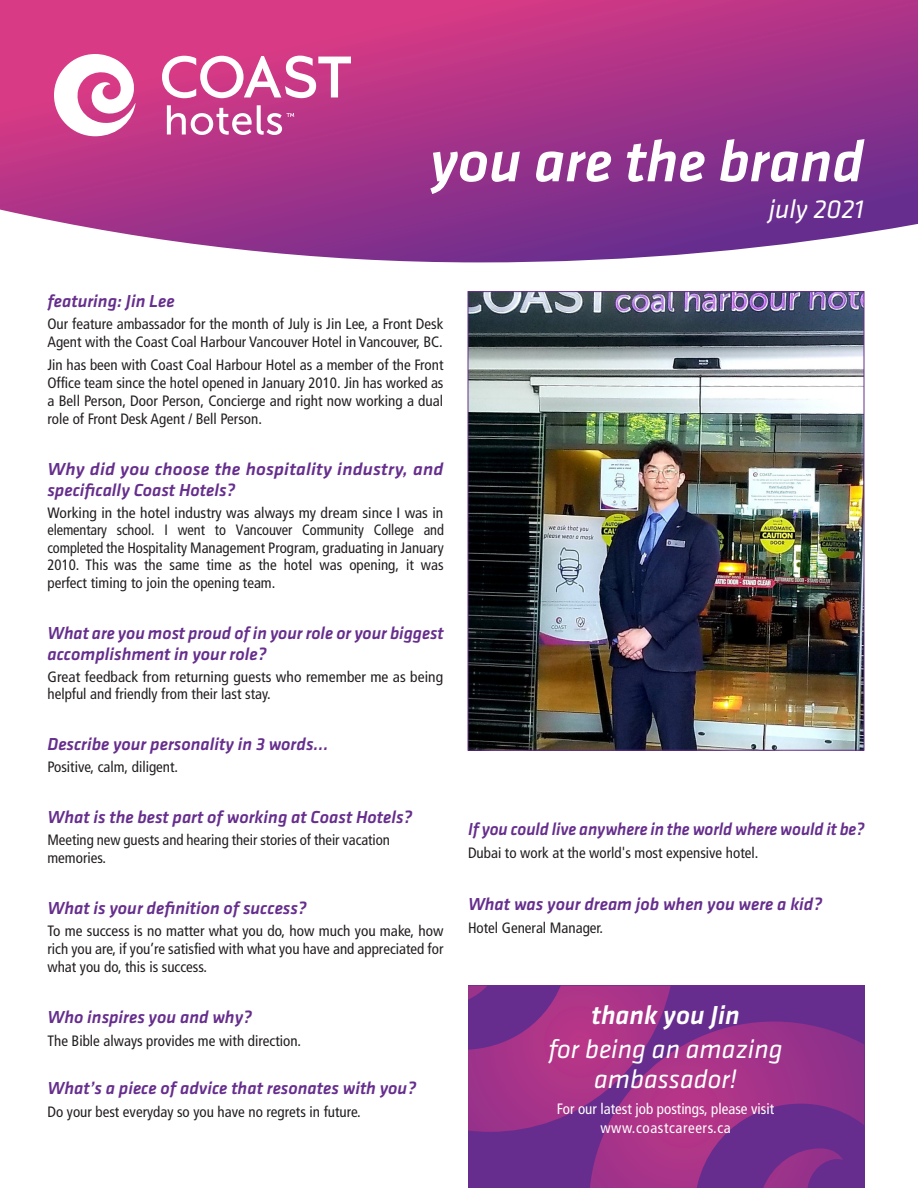
<style>
.page{position:relative;width:918px;height:1188px;background:#fff}
.page>*{position:absolute;margin:0;border:0;box-sizing:border-box;transform-origin:0 0}
.t1{font:italic 500 60px "Klavika";color:#fff}
.Body_Text{font:italic 27px/34.5px "Klavika";color:#fff;text-align:center}
.Body_Text-2{font:italic 500 18px/21px "Klavika";color:#662e8d}
.Body_Text-3{font:italic 500 18px/21px "Klavika";color:#662e8d;scale:1.05 1}
.Body_Text-4{font:italic 500 18px "Klavika";color:#662e8d;scale:.95 1}
.Body_Text-5{font:condensed 15px/18px "Frutiger LT";color:#231f20}
.Body_Text-6{font:condensed 15px/19.5px "Frutiger LT";color:#fff;text-align:center}
.s1{font-weight:500}
</style>
<div class="page">
<svg style="left:0;top:0;width:918px;height:262px;background:#aa3f90"></svg>
<svg style="left:162px;top:56px;width:189px;height:42px"></svg>
<svg style="left:54px;top:54px;width:83px;height:82px"></svg>
<svg style="left:167px;top:105px;width:127px;height:30px"></svg>
<div style="left:468px;top:986px;width:396px;height:202px;background:#662d8e"></div>
<svg style="left:590px;top:1022px;width:274px;height:166px"></svg>
<svg style="left:763px;top:1148px;width:80px;height:40px"></svg>
<svg style="left:468px;top:986px;width:203px;height:146px"></svg>
<img style="left:470px;top:293px;width:392px;height:456px">
<p class="t1" style="left:430px;top:129px;width:436px">you are the brand</p>
<p class="Body_Text" style="left:769px;top:192px;width:97px">july 2021</p>
<p class="Body_Text-2" style="left:47px;top:290px;width:129px">featuring: Jin Lee</p>
<p class="Body_Text-5" style="left:47px;top:315px;width:397px">Our feature ambassador for the month of July is Jin Lee, a Front Desk<br>Agent with the Coast Coal Harbour Vancouver Hotel in Vancouver, BC.</p>
<p class="Body_Text-5" style="left:47px;top:355px;width:398px;text-align:justify">Jin has been with Coast Coal Harbour Hotel as a member of the Front Office team since the hotel opened in January 2010. Jin has worked as a Bell Person, Door Person, Concierge and right now working a dual role of Front Desk Agent / Bell Person.</p>
<p class="Body_Text-3" style="left:47px;top:458px;width:379px">Why did you choose the hospitality industry, and specifically Coast Hotels?</p>
<p class="Body_Text-5" style="left:47px;top:504px;width:398px;line-height:17.5px;text-align:justify">Working in the hotel industry was always my dream since I was in elementary school. I went to Vancouver Community College and completed the Hospitality Management Program, graduating in January 2010. This was the same time as the hotel was opening, it was perfect timing to join the opening team.</p>
<p class="Body_Text-2" style="left:47px;top:622px;width:398px">What are you most proud of in your role or your biggest accomplishment in your role?</p>
<p class="Body_Text-5" style="left:47px;top:668px;width:397px;line-height:17.5px">Great feedback from returning guests who remember me as being helpful and friendly from their last stay.</p>
<p class="Body_Text-2" style="left:47px;top:734px;width:282px">Describe your personality in 3 words...</p>
<p class="Body_Text-5" style="left:47px;top:758px;width:132px">Positive, calm, diligent.</p>
<p class="Body_Text-2" style="left:47px;top:807px;width:367px">What is the best part of working at Coast Hotels?</p>
<p class="Body_Text-5" style="left:47px;top:831px;width:344px;line-height:17.5px">Meeting new guests and hearing their stories of their vacation memories.</p>
<p class="Body_Text-2" style="left:47px;top:897px;width:261px">What is your definition of success?</p>
<p class="Body_Text-5" style="left:47px;top:922px;width:398px;text-align:justify">To me success is no matter what you do, how much you make, how rich you are, if you’re satisfied with what you have and appreciated for what you do, this is success.</p>
<p class="Body_Text-2" style="left:47px;top:1007px;width:206px">Who inspires you and why?</p>
<p class="Body_Text-5" style="left:47px;top:1032px;width:255px">The Bible always provides me with direction.</p>
<p class="Body_Text-2" style="left:47px;top:1078px;width:370px">What’s a piece of advice that resonates with you?</p>
<p class="Body_Text-5" style="left:47px;top:1103px;width:315px">Do your best everyday so you have no regrets in future.</p>
<p class="Body_Text-4" style="left:468px;top:820px;width:419px">If you could live anywhere in the world where would it be?</p>
<p class="Body_Text-5" style="left:468px;top:844px;width:292px">Dubai to work at the world's most expensive hotel.</p>
<p class="Body_Text-2" style="left:468px;top:894px;width:356px">What was your dream job when you were a kid?</p>
<p class="Body_Text-5" style="left:468px;top:919px;width:137px">Hotel General Manager.</p>
<p class="Body_Text" style="left:549px;top:998px;width:236px"><span class="s1">thank you Jin<br></span>for being an amazing</p>
<p class="Body_Text" style="left:594px;top:1063px;width:144px">ambassador!</p>
<p class="Body_Text-6" style="left:557px;top:1099px;width:219px">For our latest job postings, please visit www.coastcareers.ca</p>
</div>
